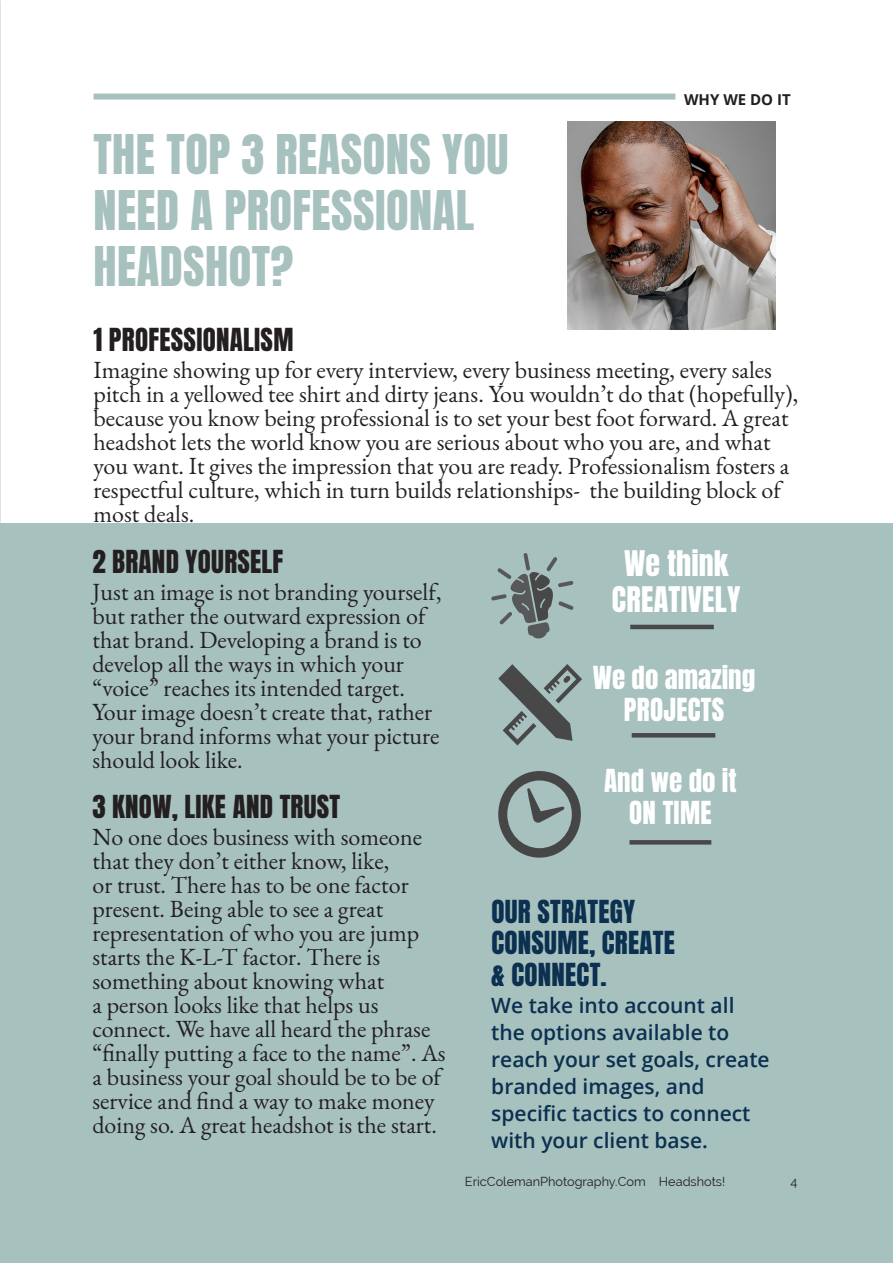
<style>
.page{position:relative;width:893px;height:1263px;background:#fff}
.page>*{position:absolute;margin:0;border:0;box-sizing:border-box;transform-origin:0 0}
.Page_Header_-_Blue{font:46.5px/55.8px "Anton";letter-spacing:.01em;color:#a7c1be}
.Page_Section_Title{font:30px "Anton";letter-spacing:.01em;color:#fff}
.Page_Section_Title-2{font:27px "Anton";letter-spacing:.01em;color:#231f20}
.Page_Section_Title-3{font:27px "Anton";color:#fff}
.Page_Header_-_Black{font:27px "Anton";letter-spacing:.01em;color:#0b3050}
.Page_Header_Subtext{font:24px/24px "EB Garamond";color:#231f20}
.Page_Body_Text_-_Bla{font:600 21px/27px "Open Sans";color:#0b3050}
.Page_Section_Title-4{font:700 15px "Open Sans";color:#231f20}
.t1{font:12.75px "Raleway";color:#231f20}
</style>
<div class="page">
<div style="left:0;top:524px;width:893px;height:739px;background:#a7c1be"></div>
<div style="left:94px;top:94px;width:581px;height:6px;background:#a7c1be"></div>
<hr style="left:630px;top:625px;width:84px;height:4px;background:#474847">
<svg style="left:491px;top:553px;width:83px;height:86px"></svg>
<hr style="left:632px;top:733px;width:83px;height:4px;background:#474847">
<svg style="left:498px;top:664px;width:84px;height:81px"></svg>
<hr style="left:629px;top:840px;width:82px;height:4px;background:#474847">
<svg style="left:498px;top:771px;width:83px;height:87px"></svg>
<img style="left:567px;top:121px;width:209px;height:209px">
<p class="Page_Header_-_Blue" style="left:93px;top:130px;width:417px">THE TOP 3 REASONS YOU<br>NEED A PROFESSIONAL<br>HEADSHOT?</p>
<p class="Page_Section_Title-4" style="left:684px;top:89px;width:108px">WHY WE DO IT</p>
<p class="Page_Section_Title-2" style="left:94px;top:326px;width:201px">1 PROFESSIONALISM</p>
<p class="Page_Header_Subtext" style="left:94px;top:358px;width:706px">Imagine showing up for every interview, every business meeting, every sales pitch in a yellowed tee shirt and dirty jeans. You wouldn’t do that (hopefully), because you know being professional is to set your best foot forward. A great headshot lets the world know you are serious about who you are, and what you want. It gives the impression that you are ready. Professionalism fosters a respectful culture, which in turn builds relationships- the building block of most deals.</p>
<p class="Page_Section_Title-2" style="left:92px;top:547px;width:192px">2 BRAND YOURSELF</p>
<p class="Page_Header_Subtext" style="left:92px;top:580px;width:351px">Just an image is not branding yourself, but rather the outward expression of that brand. Developing a brand is to develop all the ways in which your “voice” reaches its intended target.<br>Your image doesn’t create that, rather your brand informs what your picture should look like.</p>
<p class="Page_Section_Title-2" style="left:92px;top:793px;width:249px">3 KNOW, LIKE AND TRUST</p>
<p class="Page_Header_Subtext" style="left:92px;top:825px;width:355px">No one does business with someone that they don’t either know, like,<br>or trust. There has to be one factor present. Being able to see a great representation of who you are jump starts the K-L-T factor. There is something about knowing what<br>a person looks like that helps us connect. We have all heard the phrase “finally putting a face to the name”. As a business your goal should be to be of service and find a way to make money doing so. A great headshot is the start.</p>
<p class="Page_Section_Title" style="left:624px;top:548px;width:106px">We think</p>
<p class="Page_Section_Title" style="left:612px;top:584px;width:130px">CREATIVELY</p>
<p class="Page_Section_Title-3" style="left:593px;top:664px;width:164px">We do amazing</p>
<p class="Page_Section_Title-3" style="left:624px;top:696px;width:102px">PROJECTS</p>
<p class="Page_Section_Title-3" style="left:604px;top:766px;width:134px">And we do it</p>
<p class="Page_Section_Title-3" style="left:629px;top:799px;width:84px">ON TIME</p>
<p class="Page_Header_-_Black" style="left:491px;top:897px;width:145px">OUR STRATEGY</p>
<p class="Page_Header_-_Black" style="left:491px;top:929px;width:185px">CONSUME, CREATE</p>
<p class="Page_Header_-_Black" style="left:491px;top:960px;width:117px">&amp; CONNECT.</p>
<p class="Page_Body_Text_-_Bla" style="left:491px;top:991px;width:280px">We take into account all the options available to reach your set goals, create branded images, and specific tactics to connect with your client base.</p>
<p class="t1" style="left:465px;top:1174px;width:262px">EricColemanPhotography.Com Headshots!</p>
<p class="t1" style="left:790px;top:1174px;width:8px">4</p>
</div>
